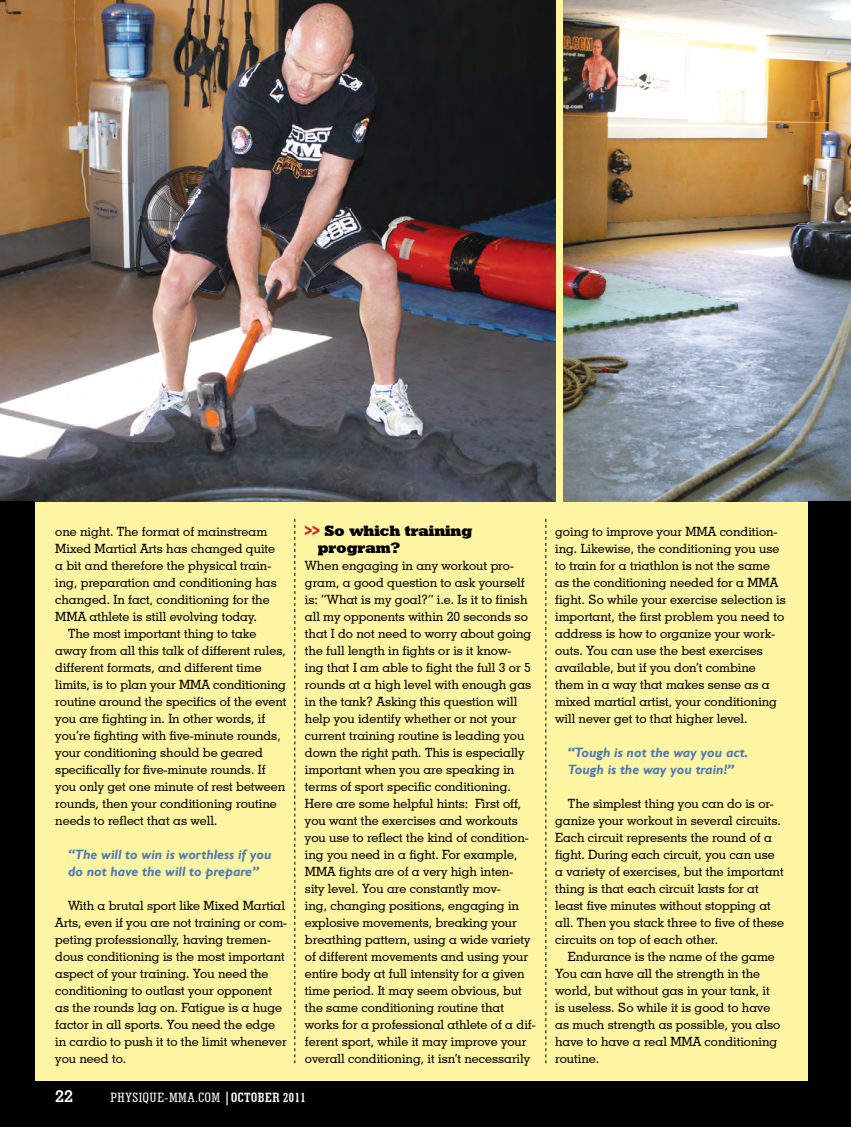
<style>
.page{position:relative;width:851px;height:1127px;background:#fff}
.page>*{position:absolute;margin:0;border:0;box-sizing:border-box;transform-origin:0 0}
.t1{font:700 16.5px "Geometric Slab 703 BT";color:#fff}
.t2{font:15px/17px "Geometric Slab 712 BT Extra Bold A";color:#000}
.t3{font:italic 700 13.5px/17px "Gill Sans";color:#4d79b5}
.t4{font:500 condensed 13.5px "Geometric Slab 703 BT";letter-spacing:.04em;color:#fff}
.t5{font:500 12.75px/17px "Geometric Slab 703 BT";color:#000}
.s1{font-family:"Komikahuna";color:#d71f26}
.s2{font-weight:700}
</style>
<div class="page">
<div style="left:0;top:0;width:850px;height:1127px;background:#fdf5a1"></div>
<img style="left:0;top:0;width:555px;height:502px">
<img style="left:563px;top:0;width:287px;height:502px">
<svg style="left:545px;top:519px;width:1px;height:544px"></svg>
<svg style="left:294px;top:519px;width:1px;height:544px"></svg>
<div style="left:0;top:502px;width:34px;height:625px;background:#000"></div>
<div style="left:0;top:1081px;width:850px;height:46px;background:#000"></div>
<div style="left:808px;top:502px;width:42px;height:625px;background:#000"></div>
<p class="t5" style="left:55px;top:523px;width:213px">one night. The format of mainstream</p>
<p class="t5" style="left:55px;top:540px;width:221px">Mixed Martial Arts has changed quite</p>
<p class="t5" style="left:55px;top:557px;width:217px">a bit and therefore the physical train-</p>
<p class="t5" style="left:55px;top:574px;width:223px">ing, preparation and conditioning has</p>
<p class="t5" style="left:55px;top:591px;width:216px">changed. In fact, conditioning for the</p>
<p class="t5" style="left:55px;top:608px;width:203px">MMA athlete is still evolving today.</p>
<p class="t5" style="left:68px;top:625px;width:190px">The most important thing to take</p>
<p class="t5" style="left:55px;top:642px;width:232px">away from all this talk of different rules,</p>
<p class="t5" style="left:55px;top:659px;width:208px">different formats, and different time</p>
<p class="t5" style="left:55px;top:676px;width:232px">limits, is to plan your MMA conditioning</p>
<p class="t5" style="left:55px;top:693px;width:233px">routine around the specifics of the event</p>
<p class="t5" style="left:55px;top:710px;width:211px">you are fighting in. In other words, if</p>
<p class="t5" style="left:55px;top:727px;width:227px">you’re fighting with five-minute rounds,</p>
<p class="t5" style="left:55px;top:744px;width:209px">your conditioning should be geared</p>
<p class="t5" style="left:55px;top:761px;width:212px">specifically for five-minute rounds. If</p>
<p class="t5" style="left:55px;top:778px;width:231px">you only get one minute of rest between</p>
<p class="t5" style="left:55px;top:795px;width:223px">rounds, then your conditioning routine</p>
<p class="t5" style="left:55px;top:812px;width:163px">needs to reflect that as well.</p>
<p class="t3" style="left:68px;top:846px;width:205px">“The will to win is worthless if you do not have the will to prepare”</p>
<p class="t5" style="left:55px;top:897px;width:233px;text-indent:13px">With a brutal sport like Mixed Martial Arts, even if you are not training or com&shy;peting professionally, having tremen&shy;dous conditioning is the most important aspect of your training. You need the conditioning to outlast your opponent as the rounds lag on. Fatigue is a huge factor in all sports. You need the edge in cardio to push it to the limit whenever you need to.</p>
<p class="t2" style="left:317px;top:522px;width:156px;text-indent:-13px"><span class="s1">&gt;&gt;</span> So which training program?</p>
<p class="t5" style="left:305px;top:557px;width:232px">When engaging in any workout pro&shy;gram, a good question to ask yourself is: “What is my goal?” i.e. Is it to finish all my opponents within 20 seconds so that I do not need to worry about going the full length in fights or is it know-<br>ing that I am able to fight the full 3 or 5 rounds at a high level with enough gas in the tank? Asking this question will help you identify whether or not your current training routine is leading you down the right path. This is especially important when you are speaking in terms of sport specific conditioning.<br>Here are some helpful hints: First off, you want the exercises and workouts you use to reflect the kind of condition&shy;ing you need in a fight. For example, MMA fights are of a very high inten&shy;sity level. You are constantly mov-<br>ing, changing positions, engaging in explosive movements, breaking your breathing pattern, using a wide variety of different movements and using your entire body at full intensity for a given time period. It may seem obvious, but the same conditioning routine that works for a professional athlete of a dif&shy;ferent sport, while it may improve your overall conditioning, it isn’t necessarily</p>
<p class="t1" style="left:55px;top:1086px;width:19px">22</p>
<p class="t4" style="left:110px;top:1089px;width:197px">PHYSIQUE-MMA.COM <span class="s2">|OCTOBER 2011</span></p>
<p class="t5" style="left:555px;top:523px;width:232px">going to improve your MMA condition&shy;ing. Likewise, the conditioning you use to train for a triathlon is not the same as the conditioning needed for a MMA fight. So while your exercise selection is important, the first problem you need to address is how to organize your work&shy;outs. You can use the best exercises available, but if you don’t combine them in a way that makes sense as a mixed martial artist, your conditioning will never get to that higher level.</p>
<p class="t3" style="left:568px;top:744px;width:182px">“Tough is not the way you act.<br>Tough is the way you train!”</p>
<p class="t5" style="left:555px;top:795px;width:230px;text-indent:13px">The simplest thing you can do is or&shy;ganize your workout in several circuits.<br>Each circuit represents the round of a fight. During each circuit, you can use a variety of exercises, but the important thing is that each circuit lasts for at least five minutes without stopping at all. Then you stack three to five of these circuits on top of each other.</p>
<p class="t5" style="left:555px;top:948px;width:226px;text-indent:13px">Endurance is the name of the game<br>You can have all the strength in the world, but without gas in your tank, it is useless. So while it is good to have as much strength as possible, you also have to have a real MMA conditioning routine.</p>
</div>
